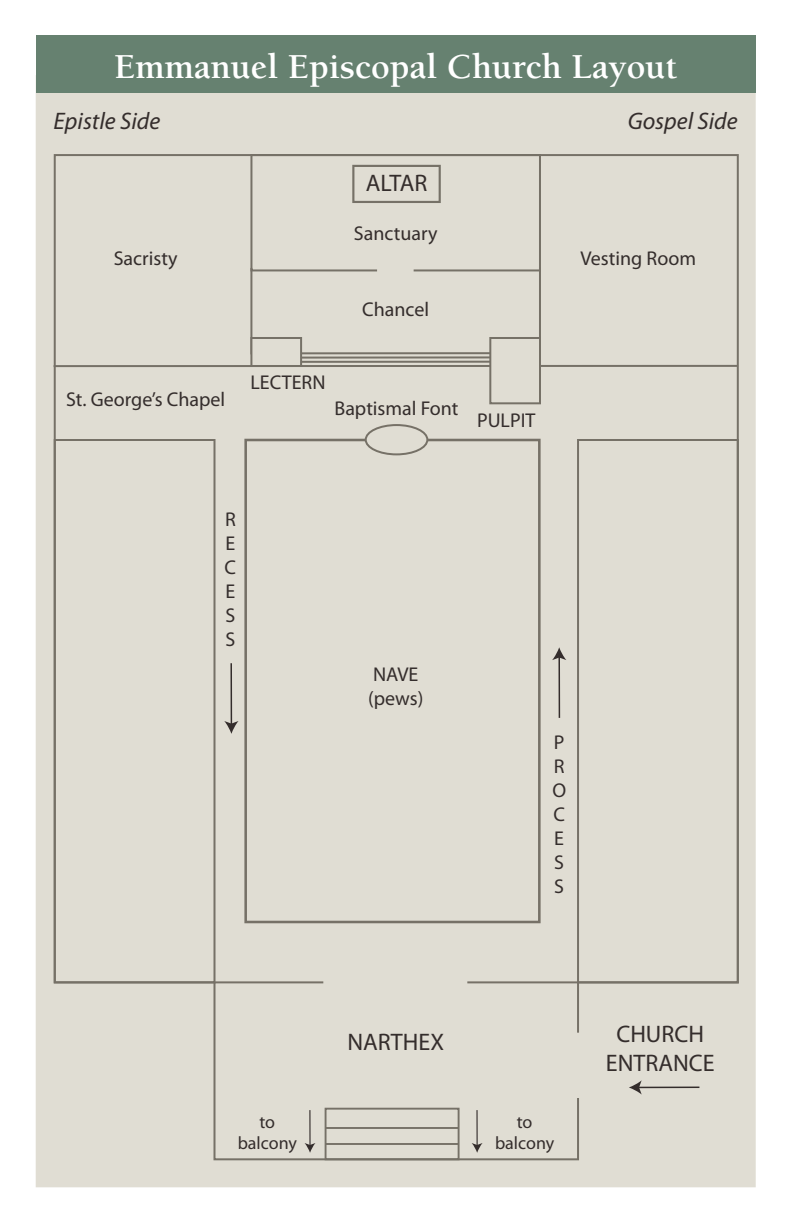
<style>
.page{position:relative;width:792px;height:1224px;background:#fff}
.page>*{position:absolute;margin:0;border:0;box-sizing:border-box;transform-origin:0 0}
.t1{font:700 36px "Berkeley";color:#fff}
.t2{font:24px/28.8px "Myriad Pro";color:#342d2c;text-align:center}
.t3{font:italic 24px "Myriad Pro";color:#342d2c}
.t4{font:20px/24px "Myriad Pro";color:#342d2c;text-align:justify}
.t5{font:18px/21.6px "Myriad Pro";color:#342d2c;text-align:center}
</style>
<div class="page">
<div style="left:36px;top:93px;width:720px;height:1094px;background:#e0ddd3"></div>
<div style="left:36px;top:36px;width:720px;height:57px;background:#668170"></div>
<div style="left:53px;top:153px;width:687px;height:831px;background:#e0ddd3"></div>
<svg style="left:249px;top:153px;width:293px;height:119px;background:#d9d6cc"></svg>
<div style="left:250px;top:267px;width:291px;height:87px;border:2px solid #767167"></div>
<hr style="left:54px;top:365px;width:684px;height:2px;background:#767167">
<hr style="left:251px;top:356px;width:289px;height:3px;background:#767167">
<hr style="left:251px;top:361px;width:289px;height:2px;background:#767167">
<div style="left:489px;top:337px;width:52px;height:67px;background:#e0ddd3;border:2px solid #767167"></div>
<div style="left:250px;top:337px;width:52px;height:30px;background:#e0ddd3;border:2px solid #767167"></div>
<div style="left:54px;top:439px;width:162px;height:544px;border:2px solid #767167"></div>
<div style="left:244px;top:439px;width:297px;height:484px;border:3px solid #767167"></div>
<div style="left:577px;top:439px;width:162px;height:544px;border:2px solid #767167"></div>
<hr style="left:558px;top:656px;width:2px;height:62px;background:#342d2c">
<svg style="left:552px;top:647px;width:14px;height:13px"></svg>
<hr style="left:230px;top:663px;width:2px;height:62px;background:#342d2c">
<svg style="left:224px;top:721px;width:15px;height:13px"></svg>
<div style="left:366px;top:425px;width:61px;height:29px;background:#e0ddd3;border-radius:50%"></div>
<div style="left:365px;top:424px;width:63px;height:31px;border:2px solid #767167;border-radius:50%"></div>
<hr style="left:638px;top:1087px;width:61px;height:1px;background:#342d2c">
<svg style="left:629px;top:1080px;width:13px;height:15px"></svg>
<div style="left:213px;top:980px;width:367px;height:181px;background:#e0ddd3"></div>
<hr style="left:577px;top:982px;width:2px;height:51px;background:#767167">
<hr style="left:326px;top:1127px;width:133px;height:2px;background:#767167">
<hr style="left:326px;top:1143px;width:133px;height:2px;background:#767167">
<div style="left:325px;top:1108px;width:135px;height:52px;border:2px solid #767167"></div>
<hr style="left:309px;top:1110px;width:2px;height:36px;background:#342d2c">
<svg style="left:305px;top:1143px;width:10px;height:10px"></svg>
<hr style="left:476px;top:1110px;width:2px;height:36px;background:#342d2c">
<svg style="left:472px;top:1143px;width:11px;height:10px"></svg>
<h1 class="t1" style="left:114px;top:48px;width:565px">Emmanuel Episcopal Church Layout</h1>
<p class="t3" style="left:54px;top:106px;width:108px">Epistle Side</p>
<p class="t3" style="left:628px;top:106px;width:112px">Gospel Side</p>
<p class="t4" style="left:114px;top:246px;width:65px">Sacristy</p>
<p class="t4" style="left:66px;top:387px;width:161px">St. George’s Chapel</p>
<p class="t2" style="left:366px;top:168px;width:63px">ALTAR</p>
<p class="t4" style="left:354px;top:221px;width:85px">Sanctuary</p>
<p class="t4" style="left:362px;top:297px;width:69px">Chancel</p>
<p class="t4" style="left:250px;top:370px;width:77px">LECTERN</p>
<p class="t4" style="left:334px;top:396px;width:126px">Baptismal Font</p>
<p class="t4" style="left:477px;top:408px;width:60px">PULPIT</p>
<p class="t4" style="left:580px;top:246px;width:117px">Vesting Room</p>
<p class="t4" style="left:225px;top:507px;width:13px">R E C E S S</p>
<p class="t4" style="left:368px;top:662px;width:57px">NAVE (pews)</p>
<p class="t4" style="left:552px;top:730px;width:15px">P R O C E S S</p>
<p class="t2" style="left:347px;top:1027px;width:98px">NARTHEX</p>
<p class="t2" style="left:606px;top:1019px;width:110px">CHURCH<br>ENTRANCE</p>
<p class="t5" style="left:238px;top:1111px;width:61px">to balcony</p>
<p class="t5" style="left:495px;top:1111px;width:61px">to balcony</p>
</div>
